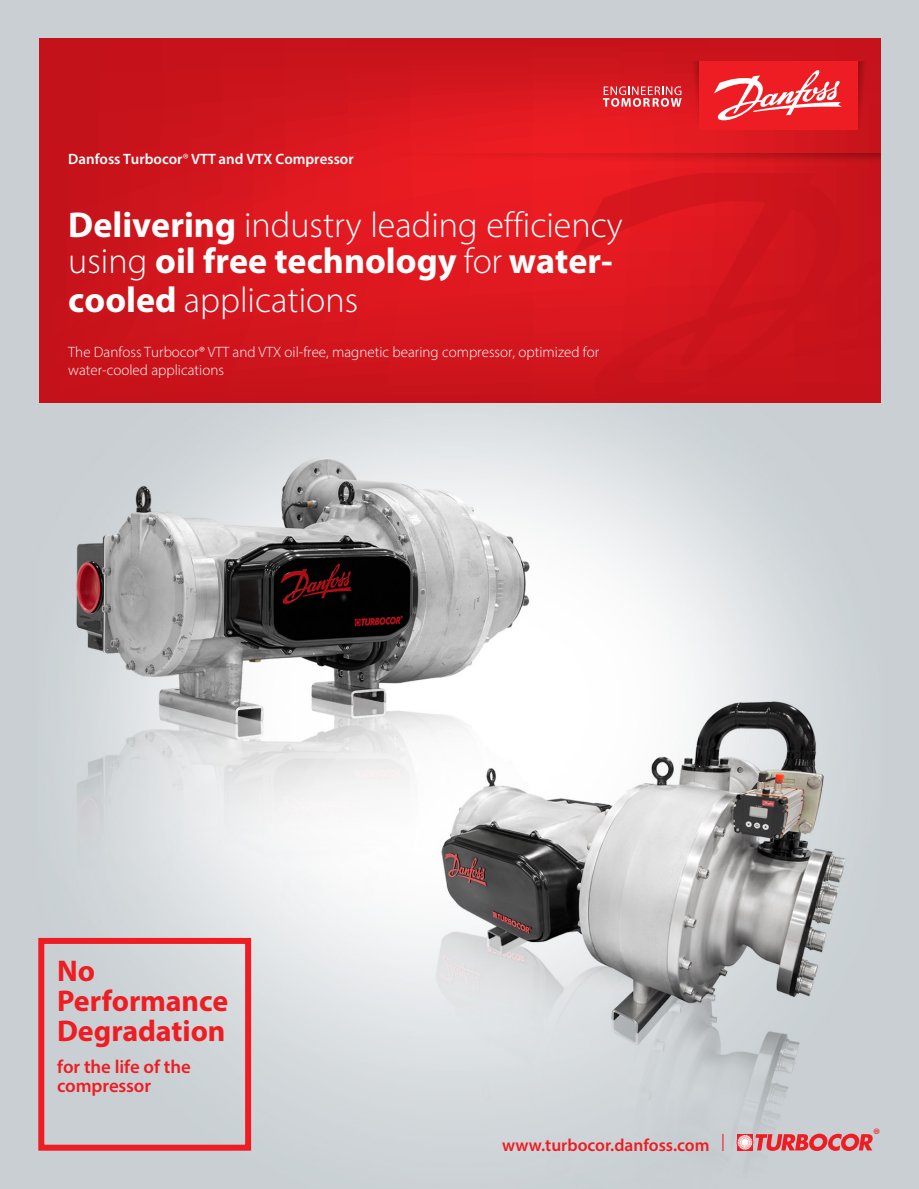
<style>
.page{position:relative;width:919px;height:1189px;background:#fff}
.page>*{position:absolute;margin:0;border:0;box-sizing:border-box;transform-origin:0 0}
.t1{font:300 36px/37.5px "Myriad Pro";color:#fff}
.t2{font:700 30px/30px "Myriad Pro";letter-spacing:-.005em;color:#ee1d23}
.t3{font:600 18.75px/18.8px "Myriad Pro";letter-spacing:-.005em;color:#ee1d23}
.t4{font:600 17.4px "Myriad Pro";color:#ee1d23}
.t5{font:16.8px "Myriad Pro";color:#ee1d23}
.t6{font:300 15px/18px "Myriad Pro";color:#fff}
.t7{font:600 15px "Myriad Pro";color:#fff}
.s1{font-weight:300}
.s2{font-weight:700}
</style>
<div class="page">
<div style="left:0;top:0;width:918px;height:1188px;background:#c9cfd3"></div>
<img style="left:38px;top:390px;width:835px;height:761px">
<svg style="left:736px;top:1133px;width:136px;height:17px"></svg>
<svg style="left:722px;top:1133px;width:1px;height:17px"></svg>
<svg style="left:40px;top:38px;width:840px;height:365px;background:#d3151d"></svg>
<svg style="left:572px;top:173px;width:308px;height:230px;background:#d0151c"></svg>
<div style="left:38px;top:937px;width:213px;height:213px;border:6px solid #ee1d23"></div>
<svg style="left:857px;top:61px;width:12px;height:69px"></svg>
<svg style="left:383px;top:153px;width:497px;height:13px;background:#d9191f"></svg>
<div style="left:699px;top:61px;width:158px;height:69px;background:#ee1d23"></div>
<svg style="left:602px;top:61px;width:97px;height:69px;background:#dc2b32"></svg>
<svg style="left:714px;top:70px;width:127px;height:51px"></svg>
<p class="t7" style="left:68px;top:149px;width:287px">Danfoss Turbocor<span class="s1">®</span> VTT and VTX Compressor</p>
<h1 class="t1" style="left:68px;top:206px;width:555px"><span class="s2">Delivering</span> industry leading efficiency using <span class="s2">oil free technology</span> for <span class="s2">water&shy;cooled</span> applications</h1>
<p class="t6" style="left:68px;top:342px;width:532px">The Danfoss Turbocor® VTT and VTX oil-free, magnetic bearing compressor, optimized for water-cooled applications</p>
<h2 class="t2" style="left:57px;top:954px;width:172px">No<br>Performance<br>Degradation</h2>
<p class="t3" style="left:57px;top:1056px;width:135px">for the life of the compressor</p>
<p class="t4" style="left:501px;top:1133px;width:209px">www.turbocor.danfoss.com</p>
<p class="t5" style="left:872px;top:1123px;width:9px">®</p>
</div>
